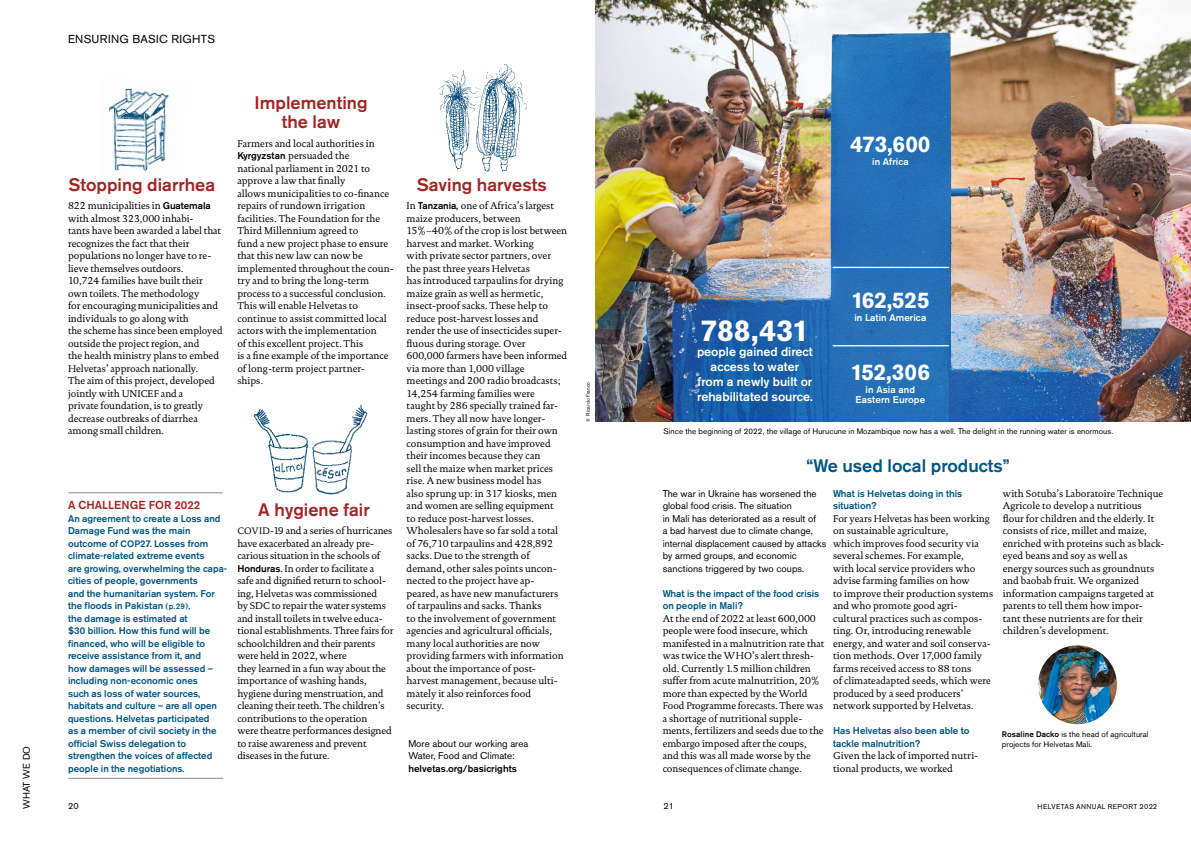
<style>
.page{position:relative;width:1191px;height:842px;background:#fff}
.page>*{position:absolute;margin:0;border:0;box-sizing:border-box;transform-origin:0 0}
.t1{font:700 30px "Akzidenz Grotesk BE";letter-spacing:-.01em;color:#fff}
.t2{font:700 22.5px "Akzidenz Grotesk BE";letter-spacing:-.01em;color:#fff}
.t3{font:500 18px/19px "Akzidenz Grotesk BE";color:#a42422;text-align:center}
.t4{font:500 18px "Akzidenz Grotesk BE";color:#005684}
.t5{font:500 12.5px/15px "Akzidenz Grotesk BE";color:#fff;text-align:center}
.t6{font:11.5px "Akzidenz Grotesk BE";letter-spacing:.03em;color:#000}
.t7{font:500 11.5px "Akzidenz Grotesk BE";letter-spacing:.005em;color:#a42422}
.t8{font:10px/12.5px "DTL Documenta TOT";color:#000}
.t9{font:500 9.8px/12.5px "Akzidenz Grotesk BE";color:#005684}
.t10{font:9.8px/12.5px "Akzidenz Grotesk BE";letter-spacing:.005em;color:#000}
.t11{font:500 9.8px/10px "Akzidenz Grotesk BE";letter-spacing:.01em;color:#fff;text-align:center}
.t12{font:500 9.8px "Akzidenz Grotesk BE";letter-spacing:.005em;color:#000}
.t13{font:9.5px "Akzidenz Grotesk BE";letter-spacing:.025em;color:#000}
.t14{font:9px "Akzidenz Grotesk BE";color:#000}
.t15{font:8px/10px "Akzidenz Grotesk BE";letter-spacing:.01em;color:#000}
.t16{font:7px "Akzidenz Grotesk BE";letter-spacing:.06em;color:#000}
.t17{font:5px "Akzidenz Grotesk BE";letter-spacing:.02em;color:#000}
.s1{font-family:"Akzidenz Grotesk BE";font-weight:500;font-size:9.8px}
.s2{font-size:9.2px}
.s3{font-size:8px}
.s4{font-size:9.5px}
.s5{font-weight:500}
.s6{font-size:7.3px}
</style>
<div class="page">
<img style="left:432px;top:64px;width:95px;height:115px">
<img style="left:253px;top:404px;width:115px;height:91px">
<img style="left:109px;top:88px;width:60px;height:83px">
<img style="left:595px;top:0;width:596px;height:422px">
<img style="left:1038px;top:645px;width:79px;height:79px;border-radius:39px">
<hr style="left:68px;top:492px;width:155px;height:1px;background:#858a8e">
<hr style="left:68px;top:778px;width:155px;height:1px;background:#858a8e">
<hr style="left:833px;top:267px;width:115px;height:1px;background:#fff">
<hr style="left:833px;top:345px;width:115px;height:1px;background:#fff">
<p class="t13" style="left:21px;top:809px;width:65px;rotate:-90deg">WHAT WE DO</p>
<p class="t6" style="left:68px;top:32px;width:148px">ENSURING BASIC RIGHTS</p>
<h3 class="t3" style="left:68px;top:175px;width:148px">Stopping diarrhea</h3>
<p class="t8" style="left:68px;top:199px;width:156px">822 municipalities in <span class="s1">Guatemala </span>with almost 323,000 inhabi-<br>tants have been awarded a label that recognizes the fact that their populations no longer have to re&shy;lieve themselves outdoors.<br>10,724 families have built their own toilets. The methodology<br>for encouraging municipalities and individuals to go along with<br>the scheme has since been employed outside the project region, and<br>the health ministry plans to embed<br>Helvetas’ approach nationally.<br>The aim of this project, developed jointly with UNICEF and a<br>private foundation, is to greatly decrease outbreaks of diarrhea among small children.</p>
<h3 class="t3" style="left:255px;top:93px;width:114px">Implementing the law</h3>
<p class="t8" style="left:237px;top:137px;width:158px">Farmers and local authorities in<br><span class="s1">Kyrgyzstan</span> persuaded the<br>national parliament in 2021 to approve a law that finally<br>allows municipalities to co-finance repairs of rundown irrigation facilities. The Foundation for the<br>Third Millennium agreed to<br>fund a new project phase to ensure that this new law can now be implemented throughout the coun&shy;try and to bring the long-term process to a successful conclusion.<br>This will enable Helvetas to continue to assist committed local actors with the implementation<br>of this excellent project. This<br>is a fine example of the importance of long-term project partner-<br>ships.</p>
<p class="t7" style="left:68px;top:498px;width:134px">A CHALLENGE FOR 2022</p>
<p class="t9" style="left:68px;top:512px;width:161px">An agreement to create a Loss and<br>Damage Fund was the main outcome of <span class="s2">COP</span>27. Losses from climate-related extreme events<br>are growing, overwhelming the capa&shy;cities of people, governments<br>and the humanitarian system. For the floods in Pakistan <span class="s3">(p.29),<br></span>the damage is estimated at<br>$30 billion. How this fund will be financed, who will be eligible to receive assistance from it, and<br>how damages will be assessed – including non-economic ones<br>such as loss of water sources, habitats and culture – are all open questions. Helvetas participated<br>as a member of civil society in the official Swiss delegation to strengthen the voices of affected people in the negotiations.</p>
<h3 class="t3" style="left:258px;top:500px;width:113px">A hygiene fair</h3>
<p class="t8" style="left:237px;top:524px;width:158px"><span class="s4">COVID</span>-19 and a series of hurricanes have exacerbated an already pre&shy;carious situation in the schools of <span class="s1">Honduras</span>. In order to facilitate a<br>safe and dignified return to school&shy;ing, Helvetas was commissioned<br>by SDC to repair the water systems and install toilets in twelve educa&shy;tional establishments. Three fairs for schoolchildren and their parents were held in 2022, where<br>they learned in a fun way about the importance of washing hands, hygiene during menstruation, and cleaning their teeth. The children’s contributions to the operation<br>were theatre performances designed to raise awareness and prevent diseases in the future.</p>
<h3 class="t3" style="left:417px;top:175px;width:131px">Saving harvests</h3>
<p class="t8" style="left:406px;top:199px;width:162px">In <span class="s1">Tanzania,</span> one of Africa’s largest maize producers, between<br>15%–40% of the crop is lost between harvest and market. Working<br>with private sector partners, over the past three years Helvetas<br>has introduced tarpaulins for drying maize grain as well as hermetic, insect-proof sacks. These help to reduce post-harvest losses and render the use of insecticides super&shy;fluous during storage. Over<br>600,000 farmers have been informed via more than 1,000 village meetings and 200 radio broadcasts;<br>14,254 farming families were<br>taught by 286 specially trained far&shy;mers. They all now have longer&shy;lasting stores of grain for their own consumption and have improved their incomes because they can<br>sell the maize when market prices rise. A new business model has<br>also sprung up: in 317 kiosks, men and women are selling equipment<br>to reduce post-harvest losses.<br>Wholesalers have so far sold a total of 76,710 tarpaulins and 428,892 sacks. Due to the strength of demand, other sales points uncon&shy;nected to the project have ap&shy;peared, as have new manufacturers of tarpaulins and sacks. Thanks<br>to the involvement of government agencies and agricultural officials, many local authorities are now providing farmers with information about the importance of post&shy;harvest management, because ulti&shy;mately it also reinforces food security.</p>
<p class="t10" style="left:408px;top:737px;width:121px">More about our working area<br>Water, Food and Climate:</p>
<p class="t12" style="left:408px;top:762px;width:110px">helvetas.org/basicrights</p>
<p class="t17" style="left:585px;top:422px;width:41px;rotate:-90deg">© Ricardo Franco</p>
<h2 class="t2" style="left:850px;top:131px;width:82px">473,600</h2>
<p class="t11" style="left:872px;top:156px;width:38px">in Africa</p>
<h1 class="t1" style="left:701px;top:313px;width:110px">788,431</h1>
<p class="t5" style="left:697px;top:344px;width:117px">people gained direct access to water from a newly built or rehabilitated source.</p>
<h2 class="t2" style="left:851px;top:287px;width:80px">162,525</h2>
<p class="t11" style="left:854px;top:312px;width:73px">in Latin America</p>
<h2 class="t2" style="left:850px;top:359px;width:81px">152,306</h2>
<p class="t11" style="left:855px;top:385px;width:71px">in Asia and<br>Eastern Europe</p>
<p class="t15" style="left:663px;top:426px;width:451px">Since the beginning of 2022, the village of Hurucune in Mozambique now has a well. The delight in the running water is enormous.</p>
<h3 class="t4" style="left:806px;top:454px;width:204px">“We used local products”</h3>
<p class="t10" style="left:662px;top:487px;width:165px">The war in Ukraine has worsened the global food crisis. The situation<br>in Mali has deteriorated as a result of<br>a bad harvest due to climate change, internal displacement caused by attacks by armed groups, and economic sanctions triggered by two coups.</p>
<p class="t9" style="left:662px;top:587px;width:158px">What is the impact of the food crisis on people in Mali?</p>
<p class="t8" style="left:662px;top:612px;width:163px">At the end of 2022 at least 600,000 people were food insecure, which manifested in a malnutrition rate that was twice the WHO’s alert thresh&shy;old. Currently 1.5 million children suffer from acute malnutrition, 20% more than expected by the World Food Programme forecasts. There was a shortage of nutritional supple&shy;ments, fertilizers and seeds due to the embargo imposed after the coups, and this was all made worse by the consequences of climate change.</p>
<p class="t8" style="left:1002px;top:487px;width:163px">with Sotuba’s Laboratoire Technique Agricole to develop a nutritious flour for children and the elderly. It consists of rice, millet and maize, enriched with proteins such as black&shy;eyed beans and soy as well as<br>energy sources such as groundnuts and baobab fruit. We organized information campaigns targeted at parents to tell them how impor-<br>tant these nutrients are for their children’s development.</p>
<p class="t9" style="left:833px;top:487px;width:131px">What is Helvetas doing in this situation?</p>
<p class="t8" style="left:833px;top:512px;width:162px">For years Helvetas has been working on sustainable agriculture,<br>which improves food security via several schemes. For example,<br>with local service providers who advise farming families on how<br>to improve their production systems and who promote good agri&shy;cultural practices such as compos&shy;ting. Or, introducing renewable energy, and water and soil conserva&shy;tion methods. Over 17,000 family farms received access to 88 tons<br>of climateadapted seeds, which were produced by a seed producers’ network supported by Helvetas.</p>
<p class="t9" style="left:833px;top:724px;width:138px">Has Helvetas also been able to tackle malnutrition?</p>
<p class="t8" style="left:833px;top:749px;width:147px">Given the lack of imported nutri&shy;tional products, we worked</p>
<p class="t15" style="left:1002px;top:729px;width:148px"><span class="s5">Rosaline Dacko</span> is the head of agricultural projects for Helvetas Mali.</p>
<p class="t14" style="left:68px;top:801px;width:12px">20</p>
<p class="t14" style="left:663px;top:801px;width:12px">21</p>
<p class="t16" style="left:1037px;top:803px;width:121px">HELVETAS ANNUAL REPORT <span class="s6">2022</span></p>
</div>
